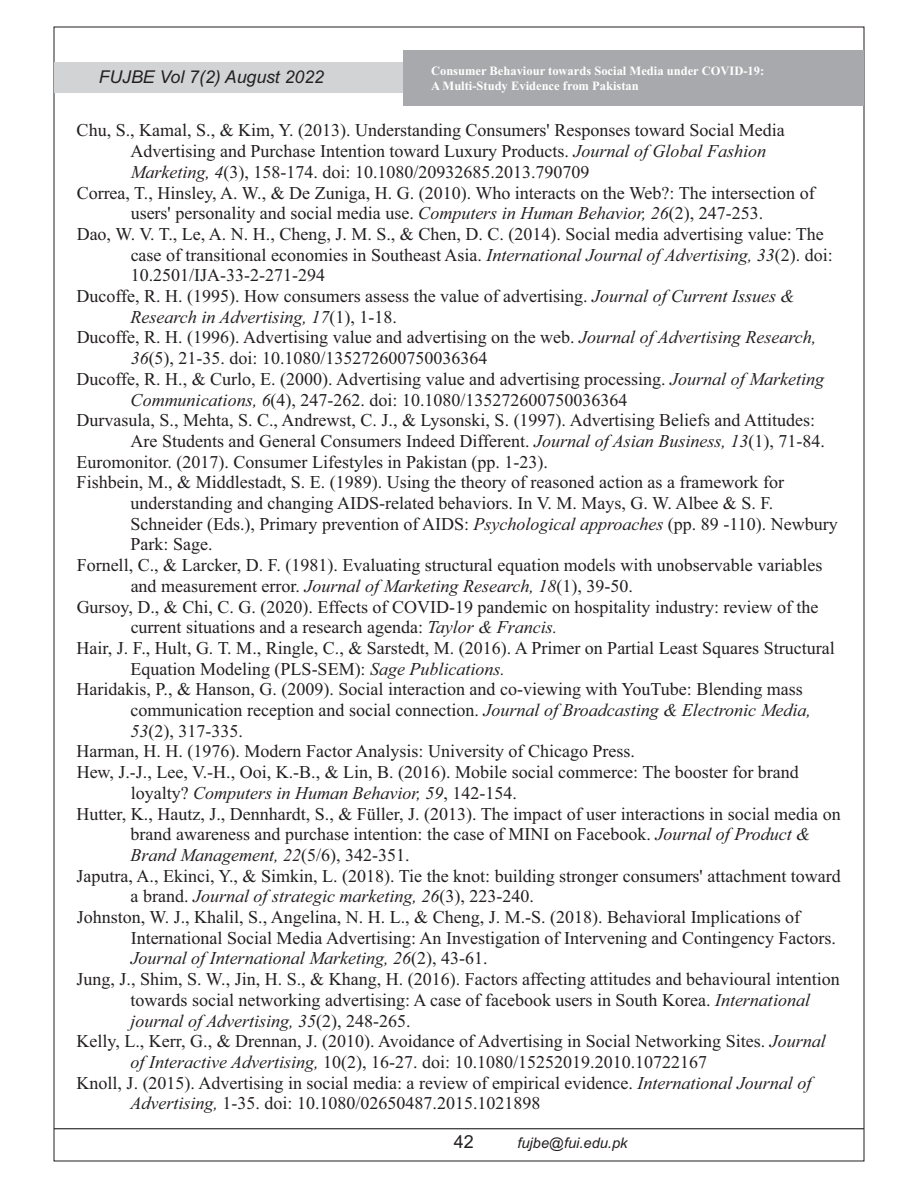
<style>
.page{position:relative;width:918px;height:1188px;background:#fff}
.page>*{position:absolute;margin:0;border:0;box-sizing:border-box;transform-origin:0 0}
.t1{font:18px/20.7px "Times New Roman";color:#231f20}
.t2{font:italic 18px "Times New Roman";color:#231f20}
.t3{font:18px "Arial";color:#231f20}
.t4{font:italic 17.7px "Arial";color:#231f20}
.t5{font:italic 14.7px "Arial";color:#231f20}
.t6{font:700 12.6px/15.8px "Times New Roman";color:#fff}
.s1{font-style:italic}
.s2{font-style:normal}
</style>
<div class="page">
<div style="left:54px;top:63px;width:405px;height:30px;background:#d1d3d4"></div>
<div style="left:404px;top:50px;width:460px;height:56px;background:#a7a9ac"></div>
<hr style="left:54px;top:1128px;width:810px;height:1px;background:#231f20">
<p class="t4" style="left:99px;top:71px;width:227px">FUJBE Vol 7(2) August 2022</p>
<p class="t6" style="left:431px;top:64px;width:335px">Consumer Behaviour towards Social Media under COVID-19:<br>A Multi-Study Evidence from Pakistan</p>
<p class="t1" style="left:131px;top:122px;width:656px;text-indent:-54px">Chu, S., Kamal, S., &amp; Kim, Y. (2013). Understanding Consumers' Responses toward Social Media<br>Advertising and Purchase Intention toward Luxury Products. <span class="s1">Journal of Global Fashion<br>Marketing, 4</span>(3), 158-174. doi: 10.1080/20932685.2013.790709</p>
<p class="t1" style="left:77px;top:184px;width:740px;text-align:center">Correa, T., Hinsley, A. W., &amp; De Zuniga, H. G. (2010). Who interacts on the Web?: The intersection of users' personality and social media use. <span class="s1">Computers in Human Behavior, 26</span>(2), 247-253.</p>
<p class="t1" style="left:131px;top:225px;width:704px;text-indent:-54px">Dao, W. V. T., Le, A. N. H., Cheng, J. M. S., &amp; Chen, D. C. (2014). Social media advertising value: The case of transitional economies in Southeast Asia. <span class="s1">International Journal of Advertising, 33</span>(2). doi:<br>10.2501/IJA-33-2-271-294</p>
<p class="t1" style="left:131px;top:287px;width:665px;text-indent:-54px">Ducoffe, R. H. (1995). How consumers assess the value of advertising. <span class="s1">Journal of Current Issues &amp;<br>Research in Advertising, 17</span>(1), 1-18.</p>
<p class="t1" style="left:131px;top:329px;width:687px;text-indent:-54px">Ducoffe, R. H. (1996). Advertising value and advertising on the web. <span class="s1">Journal of Advertising Research,<br>36</span>(5), 21-35. doi: 10.1080/135272600750036364</p>
<p class="t1" style="left:131px;top:370px;width:695px;text-indent:-54px">Ducoffe, R. H., &amp; Curlo, E. (2000). Advertising value and advertising processing. <span class="s1">Journal of Marketing<br>Communications, 6</span>(4), 247-262. doi: 10.1080/135272600750036364</p>
<p class="t1" style="left:77px;top:412px;width:740px">Durvasula, S., Mehta, S. C., Andrewst, C. J., &amp; Lysonski, S. (1997). Advertising Beliefs and Attitudes:</p>
<p class="t1" style="left:131px;top:432px;width:696px">Are Students and General Consumers Indeed Different. <span class="s1">Journal of Asian Business, 13</span>(1), 71-84.</p>
<p class="t1" style="left:77px;top:453px;width:473px">Euromonitor. (2017). Consumer Lifestyles in Pakistan (pp. 1-23).</p>
<p class="t1" style="left:77px;top:474px;width:709px">Fishbein, M., &amp; Middlestadt, S. E. (1989). Using the theory of reasoned action as a framework for</p>
<p class="t1" style="left:131px;top:494px;width:644px">understanding and changing AIDS-related behaviors. In V. M. Mays, G. W. Albee &amp; S. F.</p>
<p class="t1" style="left:131px;top:515px;width:709px">Schneider (Eds.), Primary prevention of AIDS: <span class="s1">Psychological approaches</span> (pp. 89 -110). Newbury</p>
<p class="t1" style="left:131px;top:536px;width:83px">Park: Sage.</p>
<p class="t1" style="left:77px;top:557px;width:747px">Fornell, C., &amp; Larcker, D. F. (1981). Evaluating structural equation models with unobservable variables</p>
<p class="t1" style="left:131px;top:577px;width:504px">and measurement error. <span class="s1">Journal of Marketing Research, 18</span>(1), 39-50.</p>
<p class="t1" style="left:77px;top:598px;width:743px">Gursoy, D., &amp; Chi, C. G. (2020). Effects of COVID-19 pandemic on hospitality industry: review of the</p>
<p class="t1" style="left:131px;top:619px;width:428px">current situations and a research agenda: <span class="s1">Taylor &amp; Francis.</span></p>
<p class="t1" style="left:131px;top:639px;width:706px;text-indent:-54px">Hair, J. F., Hult, G. T. M., Ringle, C., &amp; Sarstedt, M. (2016). A Primer on Partial Least Squares Structural<br>Equation Modeling (PLS-SEM): <span class="s1">Sage Publications.</span></p>
<p class="t1" style="left:131px;top:681px;width:682px;text-indent:-54px">Haridakis, P., &amp; Hanson, G. (2009). Social interaction and co-viewing with YouTube: Blending mass communication reception and social connection. <span class="s1">Journal of Broadcasting &amp; Electronic Media,<br>53</span>(2), 317-335.</p>
<p class="t1" style="left:77px;top:743px;width:560px">Harman, H. H. (1976). Modern Factor Analysis: University of Chicago Press.</p>
<p class="t1" style="left:131px;top:764px;width:670px;text-indent:-54px">Hew, J.-J., Lee, V.-H., Ooi, K.-B., &amp; Lin, B. (2016). Mobile social commerce: The booster for brand loyalty? <span class="s1">Computers in Human Behavior, 59</span>, 142-154.</p>
<p class="t1" style="left:131px;top:805px;width:712px;text-indent:-54px">Hutter, K., Hautz, J., Dennhardt, S., &amp; Füller, J. (2013). The impact of user interactions in social media on brand awareness and purchase intention: the case of MINI on Facebook. <span class="s1">Journal of Product &amp;<br>Brand Management, 22</span>(5/6), 342-351.</p>
<p class="t1" style="left:131px;top:867px;width:712px;text-indent:-54px">Japutra, A., Ekinci, Y., &amp; Simkin, L. (2018). Tie the knot: building stronger consumers' attachment toward a brand. <span class="s1">Journal of strategic marketing, 26</span>(3), 223-240.</p>
<p class="t1" style="left:131px;top:908px;width:707px;text-indent:-54px">Johnston, W. J., Khalil, S., Angelina, N. H. L., &amp; Cheng, J. M.-S. (2018). Behavioral Implications of<br>International Social Media Advertising: An Investigation of Intervening and Contingency Factors.<br><span class="s1">Journal of International Marketing, 26</span>(2), 43-61.</p>
<p class="t1" style="left:77px;top:971px;width:765px">Jung, J., Shim, S. W., Jin, H. S., &amp; Khang, H. (2016). Factors affecting attitudes and behavioural intention</p>
<p class="t1" style="left:131px;top:991px;width:681px">towards social networking advertising: A case of facebook users in South Korea. <span class="s1">International</span></p>
<p class="t2" style="left:131px;top:1014px;width:282px">journal of Advertising, 35<span class="s2">(2), 248-265.</span></p>
<p class="t1" style="left:77px;top:1033px;width:751px">Kelly, L., Kerr, G., &amp; Drennan, J. (2010). Avoidance of Advertising in Social Networking Sites. <span class="s1">Journal</span></p>
<p class="t1" style="left:131px;top:1053px;width:578px"><span class="s1">of Interactive Advertising,</span> 10(2), 16-27. doi: 10.1080/15252019.2010.10722167</p>
<p class="t1" style="left:131px;top:1074px;width:682px;text-indent:-54px">Knoll, J. (2015). Advertising in social media: a review of empirical evidence. <span class="s1">International Journal of<br>Advertising,</span> 1-35. doi: 10.1080/02650487.2015.1021898</p>
<p class="t3" style="left:454px;top:1135px;width:22px">42</p>
<p class="t5" style="left:517px;top:1137px;width:112px">fujbe@fui.edu.pk</p>
</div>
